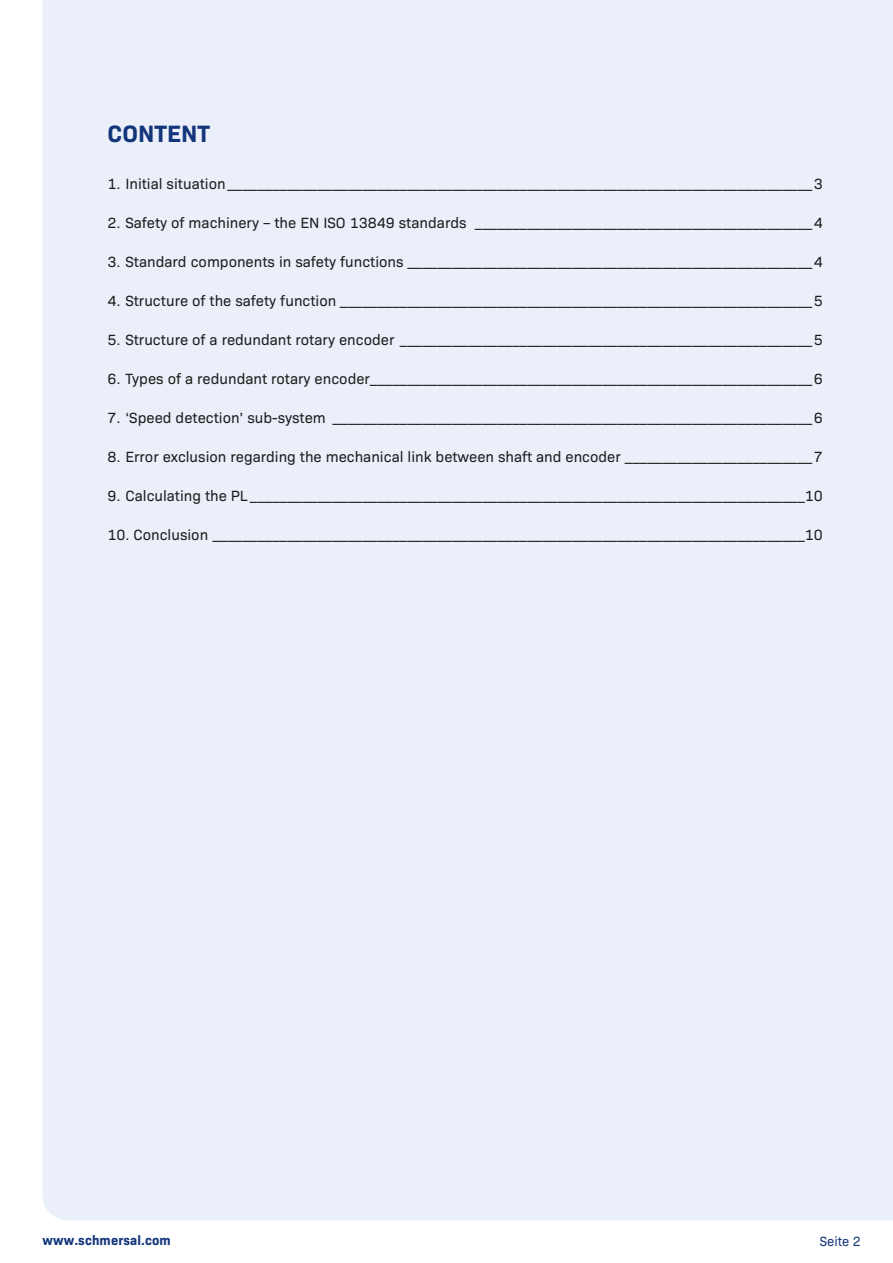
<style>
.page{position:relative;width:893px;height:1263px;background:#fff}
.page>*{position:absolute;margin:0;border:0;box-sizing:border-box;transform-origin:0 0}
.t1{font:700 24px "Bio Sans";color:#13357a}
.t2{font:15px "Bio Sans";color:#1d1d1b}
.t3{font:700 13.5px "Bio Sans";letter-spacing:.01em;color:#13357a}
.t4{font:13.5px "Bio Sans";color:#13357a}
</style>
<div class="page">
<div style="left:43px;top:0;width:850px;height:1220px;background:#eaeffa"></div>
<h1 class="t1" style="left:107px;top:115px;width:104px">CONTENT</h1>
<p class="t2" style="left:107px;top:172px;width:717px">1. Initial situation______________________________________________________________________________3</p>
<p class="t2" style="left:107px;top:211px;width:717px">2. Safety of machinery – the EN ISO 13849 standards _____________________________________________4</p>
<p class="t2" style="left:107px;top:250px;width:717px">3. Standard components in safety functions ______________________________________________________4</p>
<p class="t2" style="left:107px;top:289px;width:717px">4. Structure of the safety function _______________________________________________________________5</p>
<p class="t2" style="left:107px;top:328px;width:717px">5. Structure of a redundant rotary encoder _______________________________________________________5</p>
<p class="t2" style="left:107px;top:367px;width:717px">6. Types of a redundant rotary encoder___________________________________________________________6</p>
<p class="t2" style="left:107px;top:406px;width:717px">7. ‘Speed detection’ sub-system ________________________________________________________________6</p>
<p class="t2" style="left:107px;top:445px;width:717px">8. Error exclusion regarding the mechanical link between shaft and encoder _________________________7</p>
<p class="t2" style="left:107px;top:484px;width:717px">9. Calculating the PL __________________________________________________________________________10</p>
<p class="t2" style="left:107px;top:523px;width:717px">10. Conclusion _______________________________________________________________________________10</p>
<p class="t3" style="left:43px;top:1230px;width:130px">www.schmersal.com</p>
<p class="t4" style="left:820px;top:1231px;width:43px">Seite 2</p>
</div>
